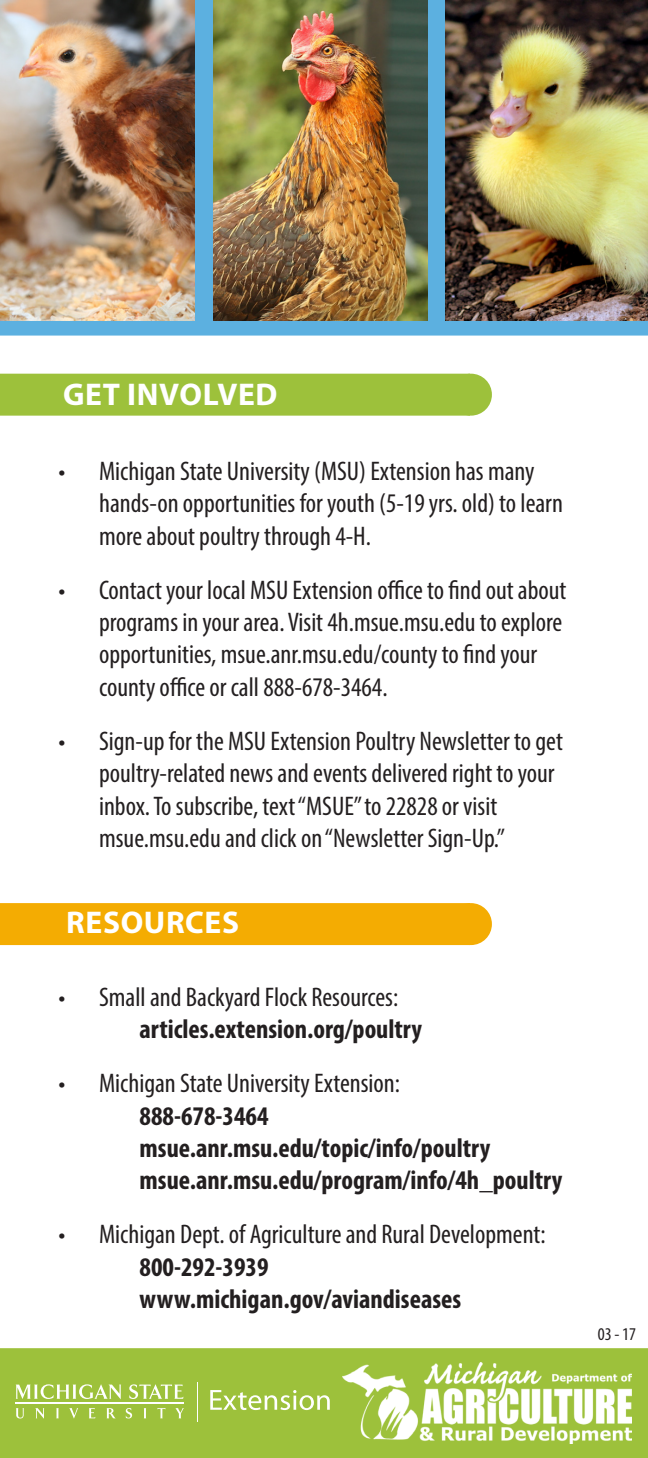
<style>
.page{position:relative;width:648px;height:1458px;background:#fff}
.page>*{position:absolute;margin:0;border:0;box-sizing:border-box;transform-origin:0 0}
.t1{font:700 31.5px "Myriad Pro";letter-spacing:.02em;color:#fff}
.t2{font:condensed 27px/32.4px "Myriad Pro";color:#231f20}
.t3{font:700 condensed 27px "Myriad Pro";color:#231f20}
.t4{font:condensed 18px "Myriad Pro";color:#231f20}
</style>
<div class="page">
<div style="left:0;top:374px;width:466px;height:42px;background:#9dc13b"></div>
<div style="left:451px;top:375px;width:40px;height:40px;background:#9dc13b;border-radius:50%"></div>
<div style="left:450px;top:374px;width:42px;height:42px;border:2px solid #9dc13b;border-radius:50%"></div>
<div style="left:0;top:903px;width:466px;height:42px;background:#f4ac02"></div>
<div style="left:451px;top:904px;width:40px;height:40px;background:#f4ac02;border-radius:50%"></div>
<div style="left:450px;top:903px;width:42px;height:42px;border:2px solid #f4ac02;border-radius:50%"></div>
<div style="left:0;top:1348px;width:648px;height:110px;background:#9dc13b"></div>
<img style="left:343px;top:1362px;width:288px;height:81px">
<svg style="left:16px;top:1408px;width:8px;height:11px"></svg>
<svg style="left:35px;top:1408px;width:9px;height:11px"></svg>
<svg style="left:56px;top:1408px;width:3px;height:10px"></svg>
<svg style="left:69px;top:1408px;width:9px;height:11px"></svg>
<svg style="left:89px;top:1408px;width:6px;height:10px"></svg>
<svg style="left:107px;top:1408px;width:9px;height:10px"></svg>
<svg style="left:126px;top:1408px;width:6px;height:11px"></svg>
<svg style="left:144px;top:1408px;width:2px;height:10px"></svg>
<svg style="left:157px;top:1408px;width:9px;height:10px"></svg>
<svg style="left:175px;top:1408px;width:9px;height:10px"></svg>
<svg style="left:16px;top:1384px;width:105px;height:15px"></svg>
<svg style="left:129px;top:1384px;width:55px;height:15px"></svg>
<hr style="left:16px;top:1402px;width:168px;height:2px;background:#fff">
<svg style="left:210px;top:1390px;width:120px;height:20px"></svg>
<hr style="left:197px;top:1382px;width:1px;height:39px;background:#fff">
<div style="left:0;top:0;width:648px;height:336px;background:#5cb0e0"></div>
<img style="left:0;top:0;width:195px;height:321px">
<img style="left:214px;top:0;width:214px;height:321px">
<img style="left:446px;top:0;width:202px;height:321px">
<p class="t1" style="left:63px;top:373px;width:216px">GET INVOLVED</p>
<p class="t2" style="left:99px;top:454px;width:465px;text-indent:-40px">• Michigan State University (MSU) Extension has many hands-on opportunities for youth (5-19 yrs. old) to learn more about poultry through 4-H.</p>
<p class="t2" style="left:99px;top:573px;width:469px;text-indent:-40px">• Contact your local MSU Extension office to find out about programs in your area. Visit 4h.msue.msu.edu to explore opportunities, msue.anr.msu.edu/county to find your county office or call 888-678-3464.</p>
<p class="t2" style="left:99px;top:724px;width:465px;text-indent:-40px">• Sign-up for the MSU Extension Poultry Newsletter to get poultry-related news and events delivered right to your inbox. To subscribe, text “MSUE” to 22828 or visit msue.msu.edu and click on “Newsletter Sign-Up.”</p>
<p class="t1" style="left:66px;top:902px;width:174px">RESOURCES</p>
<p class="t2" style="left:59px;top:980px;width:341px">• Small and Backyard Flock Resources:</p>
<p class="t3" style="left:140px;top:1012px;width:284px">articles.extension.org/poultry</p>
<p class="t2" style="left:59px;top:1067px;width:343px">• Michigan State University Extension:</p>
<p class="t3" style="left:140px;top:1099px;width:131px">888-678-3464</p>
<p class="t3" style="left:140px;top:1131px;width:352px">msue.anr.msu.edu/topic/info/poultry</p>
<p class="t3" style="left:140px;top:1163px;width:424px">msue.anr.msu.edu/program/info/4h_poultry</p>
<p class="t2" style="left:59px;top:1218px;width:489px">• Michigan Dept. of Agriculture and Rural Development:</p>
<p class="t3" style="left:140px;top:1250px;width:131px">800-292-3939</p>
<p class="t3" style="left:140px;top:1282px;width:323px">www.michigan.gov/aviandiseases</p>
<p class="t4" style="left:598px;top:1323px;width:40px">03 - 17</p>
</div>
